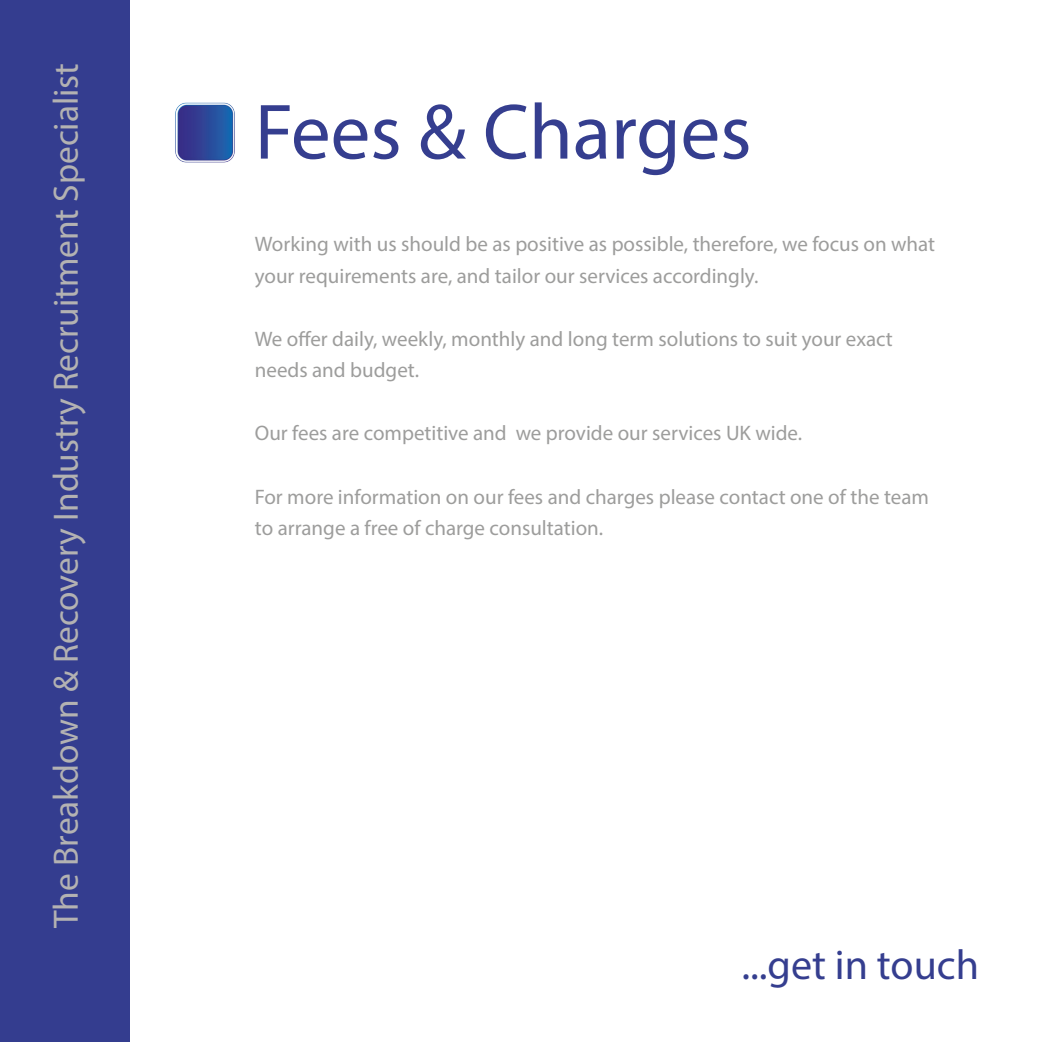
<style>
.page{position:relative;width:1042px;height:1042px;background:#fff}
.page>*{position:absolute;margin:0;border:0;box-sizing:border-box;transform-origin:0 0}
.t1{font:79.1px "Myriad Pro";color:#353e8f}
.t2{font:42px "Myriad Pro";color:#353e8f}
.t3{font:35.35px "Myriad Pro";color:#b3b2b2}
.t4{font:21px/31.5px "Myriad Pro";color:#9d9d9c}
</style>
<div class="page">
<div style="left:0;top:0;width:129px;height:1042px;background:#343d8f"></div>
<img style="left:175px;top:102px;width:60px;height:61px">
<h3 class="t3" style="left:44px;top:928px;width:866px;rotate:-90deg">The Breakdown &amp; Recovery Industry Recruitment Specialist</h3>
<h1 class="t1" style="left:255px;top:83px;width:498px">Fees &amp; Charges</h1>
<p class="t4" style="left:255px;top:228px;width:682px">Working with us should be as positive as possible, therefore, we focus on what your requirements are, and tailor our services accordingly.</p>
<p class="t4" style="left:255px;top:323px;width:639px">We offer daily, weekly, monthly and long term solutions to suit your exact needs and budget.</p>
<p class="t4" style="left:255px;top:417px;width:549px">Our fees are competitive and we provide our services UK wide.</p>
<p class="t4" style="left:255px;top:480px;width:675px">For more information on our fees and charges please contact one of the team to arrange a free of charge consultation.</p>
<h2 class="t2" style="left:741px;top:939px;width:239px">...get in touch</h2>
</div>
